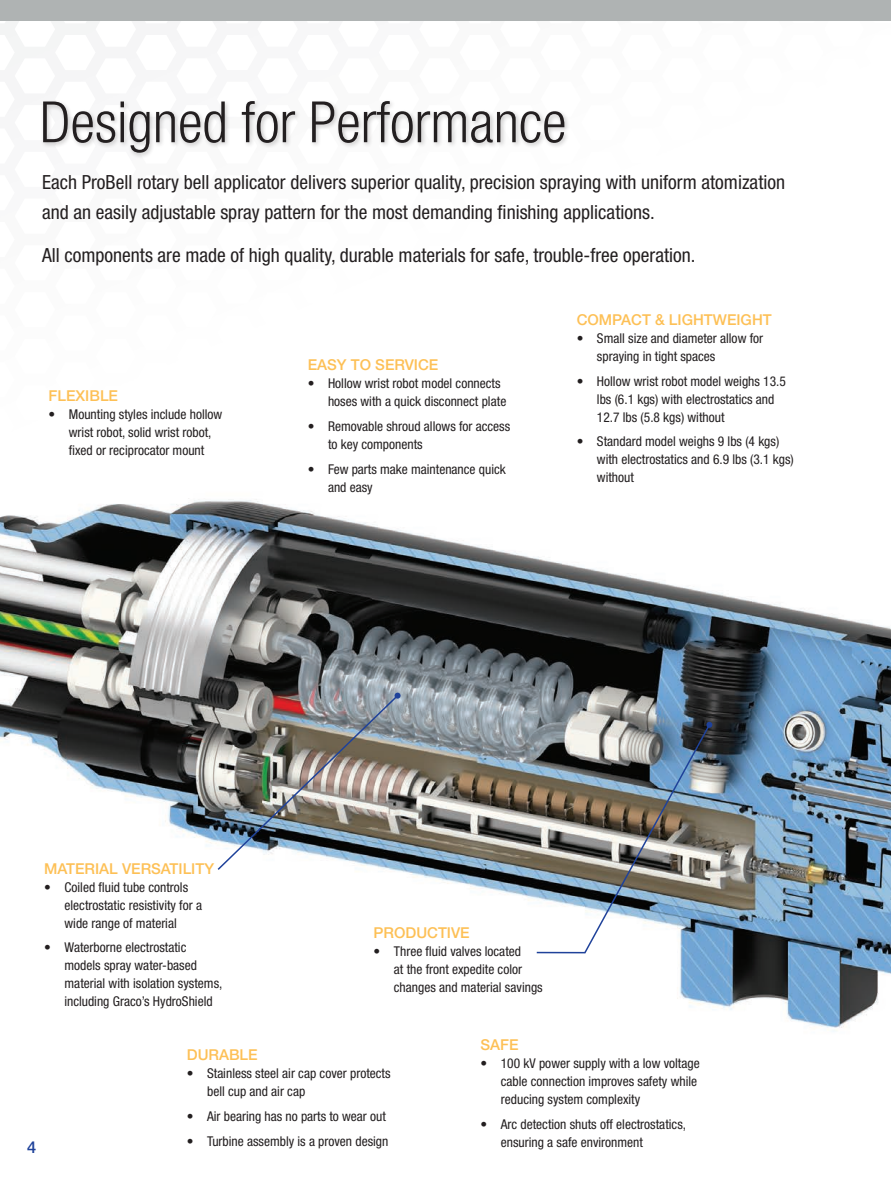
<style>
.page{position:relative;width:891px;height:1188px;background:#fff}
.page>*{position:absolute;margin:0;border:0;box-sizing:border-box;transform-origin:0 0}
.t1{font:300 condensed 57px "Helvetica Neue LT Std";color:#231f20}
.t2{font:condensed 19.5px/30px "Helvetica Neue LT Std";color:#231f20}
.t3{font:500 16.5px "Helvetica Neue LT Std";color:#1f429a}
.t4{font:500 15px "Helvetica Neue LT Std";color:#fdc056}
.t5{font:condensed 13.5px/18px "Helvetica Neue LT Std";color:#231f20}
</style>
<div class="page">
<div style="left:0;top:0;width:891px;height:20px;background:#afb3b3"></div>
<div style="left:41px;top:99px;width:530px;height:60px;background:#231f20;opacity:.25"></div>
<img style="left:0;top:498px;width:891px;height:534px">
<img style="left:535px;top:722px;width:177px;height:232px">
<img style="left:216px;top:693px;width:185px;height:179px">
<h1 class="t1" style="left:40px;top:89px;width:528px">Designed for Performance</h1>
<h2 class="t2" style="left:42px;top:167px;width:745px">Each ProBell rotary bell applicator delivers superior quality, precision spraying with uniform atomization and an easily adjustable spray pattern for the most demanding finishing applications.</h2>
<h2 class="t2" style="left:42px;top:240px;width:655px">All components are made of high quality, durable materials for safe, trouble-free operation.</h2>
<p class="t4" style="left:49px;top:386px;width:71px">FLEXIBLE</p>
<p class="t5" style="left:69px;top:405px;width:155px;text-indent:-20px">• Mounting styles include hollow wrist robot, solid wrist robot, fixed or reciprocator mount</p>
<p class="t4" style="left:308px;top:356px;width:132px">EASY TO SERVICE</p>
<p class="t5" style="left:328px;top:374px;width:180px;text-indent:-20px">• Hollow wrist robot model connects hoses with a quick disconnect plate</p>
<p class="t5" style="left:328px;top:417px;width:184px;text-indent:-20px">• Removable shroud allows for access to key components</p>
<p class="t5" style="left:328px;top:460px;width:179px;text-indent:-20px">• Few parts make maintenance quick and easy</p>
<p class="t4" style="left:577px;top:311px;width:197px">COMPACT &amp; LIGHTWEIGHT</p>
<p class="t5" style="left:597px;top:329px;width:168px;text-indent:-20px">• Small size and diameter allow for spraying in tight spaces</p>
<p class="t5" style="left:597px;top:372px;width:190px;text-indent:-20px">• Hollow wrist robot model weighs 13.5 lbs (6.1 kgs) with electrostatics and<br>12.7 lbs (5.8 kgs) without</p>
<p class="t5" style="left:597px;top:433px;width:198px;text-indent:-20px">• Standard model weighs 9 lbs (4 kgs) with electrostatics and 6.9 lbs (3.1 kgs) without</p>
<p class="t4" style="left:44px;top:859px;width:171px">MATERIAL VERSATILITY</p>
<p class="t5" style="left:65px;top:878px;width:139px;text-indent:-20px">• Coiled fluid tube controls electrostatic resistivity for a wide range of material</p>
<p class="t5" style="left:65px;top:939px;width:159px;text-indent:-20px">• Waterborne electrostatic models spray water-based material with isolation systems, including Graco’s HydroShield</p>
<p class="t4" style="left:374px;top:923px;width:98px">PRODUCTIVE</p>
<p class="t5" style="left:394px;top:942px;width:150px;text-indent:-20px">• Three fluid valves located<br>at the front expedite color changes and material savings</p>
<p class="t3" style="left:27px;top:1137px;width:11px">4</p>
<p class="t4" style="left:187px;top:1046px;width:72px">DURABLE</p>
<p class="t5" style="left:207px;top:1065px;width:185px;text-indent:-20px">• Stainless steel air cap cover protects bell cup and air cap</p>
<p class="t5" style="left:187px;top:1107px;width:201px">• Air bearing has no parts to wear out</p>
<p class="t5" style="left:187px;top:1132px;width:203px">• Turbine assembly is a proven design</p>
<p class="t4" style="left:481px;top:1036px;width:40px">SAFE</p>
<p class="t5" style="left:501px;top:1054px;width:200px;text-indent:-20px">• 100 kV power supply with a low voltage cable connection improves safety while reducing system complexity</p>
<p class="t5" style="left:501px;top:1115px;width:187px;text-indent:-20px">• Arc detection shuts off electrostatics, ensuring a safe environment</p>
</div>
